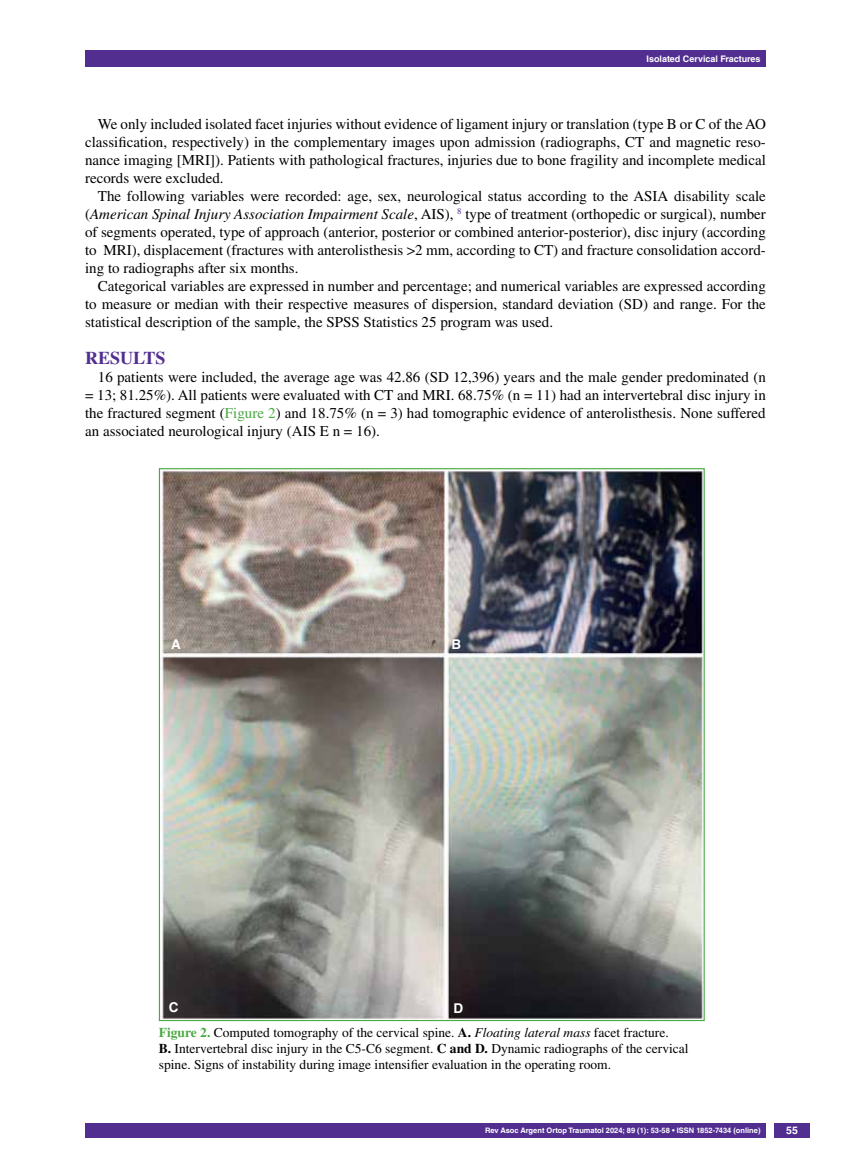
<style>
.page{position:relative;width:851px;height:1170px;background:#fff}
.page>*{position:absolute;margin:0;border:0;box-sizing:border-box;transform-origin:0 0}
.t1{font:700 18px "Times LT Std";color:#522e91}
.t2{font:15px/18px "Times LT Std";color:#000;text-align:justify}
.t3{font:13.5px/16.2px "Times LT Std";color:#000}
.t4{font:700 13.5px "Helvetica LT Std";color:#fff}
.t5{font:700 10.5px "Helvetica LT Std";color:#fff}
.t6{font:700 9px "Helvetica LT Std";color:#fff}
.t7{font:700 7.5px "Helvetica LT Std";color:#fff}
.s1{font-style:italic}
.s2{color:#49a942}
.s3{font-weight:700;color:#49a942}
.s4{font-weight:700}
</style>
<div class="page">
<div style="left:85px;top:50px;width:680px;height:17px;background:#522e91"></div>
<div style="left:85px;top:1123px;width:680px;height:14px;background:#522e91"></div>
<div style="left:774px;top:1123px;width:35px;height:14px;background:#522e91"></div>
<img style="left:161px;top:470px;width:541px;height:548px">
<p class="t6" style="left:646px;top:53px;width:115px">Isolated Cervical Fractures</p>
<p class="t2" style="left:85px;top:115px;width:682px;text-indent:13px">We only included isolated facet injuries without evidence of ligament injury or translation (type B or C of the AO classification, respectively) in the complementary images upon admission (radiographs, CT and magnetic reso&shy;nance imaging [MRI]). Patients with pathological fractures, injuries due to bone fragility and incomplete medical records were excluded.</p>
<p class="t2" style="left:85px;top:187px;width:682px;text-indent:13px">The following variables were recorded: age, sex, neurological status according to the ASIA disability scale (<span class="s1">American Spinal Injury Association Impairment Scale</span>, AIS), <sup>8</sup> type of treatment (orthopedic or surgical), number of segments operated, type of approach (anterior, posterior or combined anterior-posterior), disc injury (according to MRI), displacement (fractures with anterolisthesis &gt;2 mm, according to CT) and fracture consolidation accord&shy;ing to radiographs after six months.</p>
<p class="t2" style="left:85px;top:277px;width:682px;text-indent:13px">Categorical variables are expressed in number and percentage; and numerical variables are expressed according to measure or median with their respective measures of dispersion, standard deviation (SD) and range. For the statistical description of the sample, the SPSS Statistics 25 program was used.</p>
<p class="t1" style="left:85px;top:346px;width:82px">RESULTS</p>
<p class="t2" style="left:85px;top:367px;width:682px;text-indent:13px">16 patients were included, the average age was 42.86 (SD 12,396) years and the male gender predominated (n = 13; 81.25%). All patients were evaluated with CT and MRI. 68.75% (n = 11) had an intervertebral disc injury in the fractured segment (<span class="s2">Figure 2</span>) and 18.75% (n = 3) had tomographic evidence of anterolisthesis. None suffered an associated neurological injury (AIS E n = 16).</p>
<p class="t4" style="left:171px;top:636px;width:11px">A</p>
<p class="t4" style="left:169px;top:998px;width:10px">C</p>
<p class="t4" style="left:451px;top:636px;width:10px">B</p>
<p class="t4" style="left:453px;top:999px;width:11px">D</p>
<p class="t3" style="left:159px;top:1023px;width:531px"><span class="s3">Figure 2.</span> Computed tomography of the cervical spine. <span class="s4">A.</span> <span class="s1">Floating lateral mass</span> facet fracture.<br><span class="s4">B.</span> Intervertebral disc injury in the C5-C6 segment. <span class="s4">C and D.</span> Dynamic radiographs of the cervical spine. Signs of instability during image intensifier evaluation in the operating room.</p>
<p class="t7" style="left:485px;top:1125px;width:277px">Rev Asoc Argent Ortop Traumatol 2024; 89 (1): 53-58 • ISSN 1852-7434 (online)</p>
<p class="t5" style="left:786px;top:1124px;width:13px">55</p>
</div>
